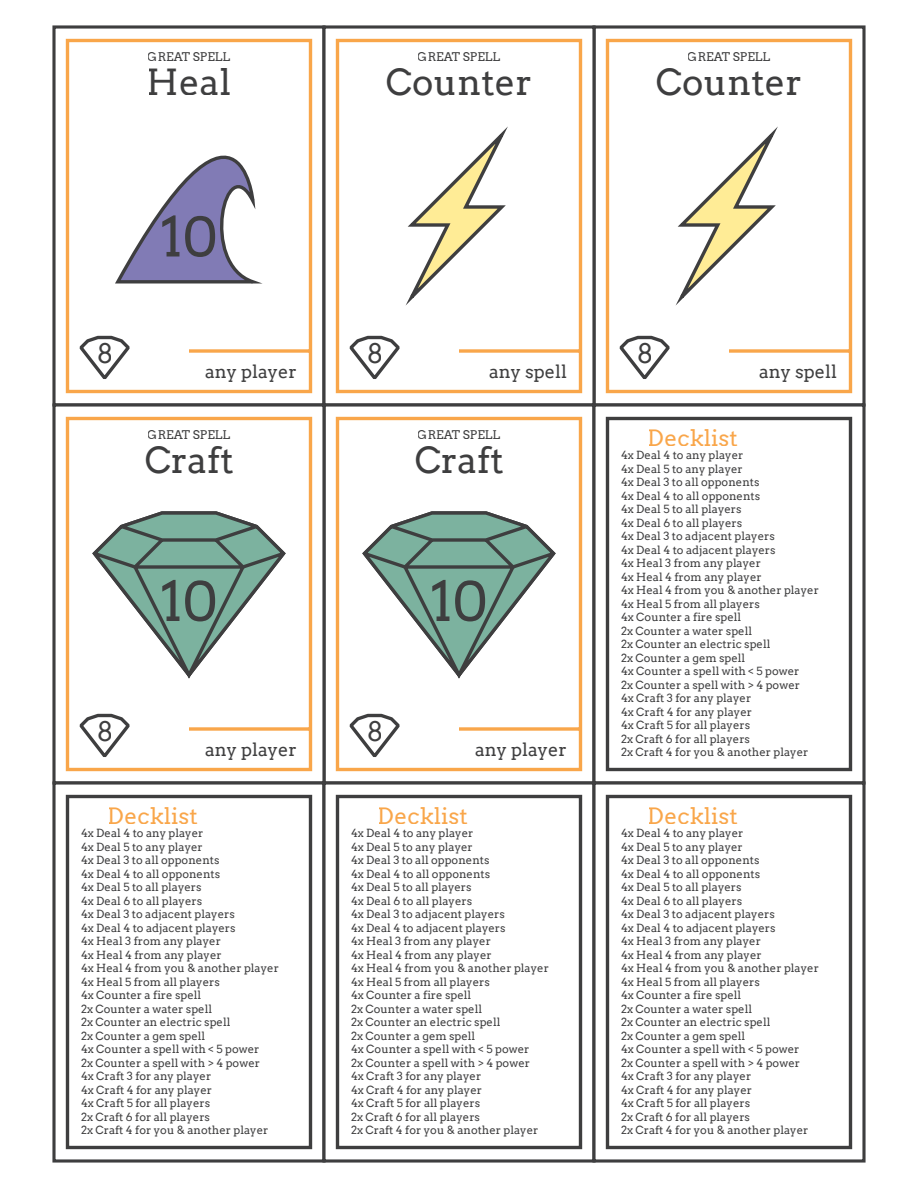
<style>
.page{position:relative;width:918px;height:1188px;background:#fff}
.page>*{position:absolute;margin:0;border:0;box-sizing:border-box;transform-origin:0 0}
.t1{font:54px "Arvo";color:#3e3e3f}
.t2{font:36px "Arvo";color:#3e3e3f}
.t3{font:27px "Arvo";color:#3e3e3f}
.t4{font:22.5px "Arvo";color:#f9a64a}
.t5{font:18px "Arvo";color:#3e3e3f}
.t6{font:12px "Arvo";color:#3e3e3f}
.t7{font:11.25px/13.5px "Arvo";color:#3e3e3f}
</style>
<div class="page">
<div style="left:52px;top:25px;width:274px;height:382px;background:#fff;border:3px solid #3e3e3f"></div>
<svg style="left:65px;top:38px;width:248px;height:356px"></svg>
<svg style="left:113px;top:61px;width:161px;height:225px"></svg>
<div style="left:592px;top:25px;width:274px;height:382px;background:#fff;border:3px solid #3e3e3f"></div>
<svg style="left:605px;top:38px;width:248px;height:356px"></svg>
<svg style="left:669px;top:118px;width:115px;height:196px"></svg>
<div style="left:322px;top:25px;width:274px;height:382px;background:#fff;border:3px solid #3e3e3f"></div>
<svg style="left:335px;top:38px;width:248px;height:356px"></svg>
<svg style="left:399px;top:118px;width:115px;height:196px"></svg>
<div style="left:322px;top:403px;width:274px;height:382px;background:#fff;border:3px solid #3e3e3f"></div>
<svg style="left:335px;top:416px;width:248px;height:356px"></svg>
<svg style="left:360px;top:510px;width:198px;height:173px"></svg>
<div style="left:52px;top:403px;width:274px;height:382px;background:#fff;border:3px solid #3e3e3f"></div>
<svg style="left:65px;top:416px;width:248px;height:356px"></svg>
<svg style="left:90px;top:510px;width:198px;height:173px"></svg>
<div style="left:592px;top:403px;width:274px;height:382px;background:#fff;border:3px solid #3e3e3f"></div>
<div style="left:606px;top:417px;width:246px;height:354px;border:3px solid #3e3e3f"></div>
<div style="left:52px;top:781px;width:274px;height:382px;background:#fff;border:3px solid #3e3e3f"></div>
<div style="left:66px;top:795px;width:246px;height:354px;border:3px solid #3e3e3f"></div>
<div style="left:322px;top:781px;width:274px;height:382px;background:#fff;border:3px solid #3e3e3f"></div>
<div style="left:336px;top:795px;width:246px;height:354px;border:3px solid #3e3e3f"></div>
<div style="left:592px;top:781px;width:274px;height:382px;background:#fff;border:3px solid #3e3e3f"></div>
<div style="left:606px;top:795px;width:246px;height:354px;border:3px solid #3e3e3f"></div>
<p class="t6" style="left:148px;top:49px;width:84px">GREAT SPELL</p>
<h2 class="t2" style="left:147px;top:60px;width:86px">Heal</h2>
<h3 class="t3" style="left:96px;top:337px;width:18px">8</h3>
<h1 class="t1" style="left:160px;top:205px;width:59px">10</h1>
<h3 class="t5" style="left:205px;top:361px;width:93px">any player</h3>
<p class="t6" style="left:148px;top:427px;width:84px">GREAT SPELL</p>
<h2 class="t2" style="left:144px;top:438px;width:91px">Craft</h2>
<h3 class="t3" style="left:96px;top:715px;width:18px">8</h3>
<h1 class="t1" style="left:160px;top:569px;width:59px">10</h1>
<h3 class="t5" style="left:205px;top:739px;width:93px">any player</h3>
<h3 class="t4" style="left:108px;top:802px;width:91px">Decklist</h3>
<p class="t7" style="left:81px;top:826px;width:199px">4x Deal 4 to any player<br>4x Deal 5 to any player<br>4x Deal 3 to all opponents<br>4x Deal 4 to all opponents<br>4x Deal 5 to all players<br>4x Deal 6 to all players<br>4x Deal 3 to adjacent players<br>4x Deal 4 to adjacent players<br>4x Heal 3 from any player<br>4x Heal 4 from any player<br>4x Heal 4 from you &amp; another player<br>4x Heal 5 from all players<br>4x Counter a fire spell<br>2x Counter a water spell<br>2x Counter an electric spell<br>2x Counter a gem spell<br>4x Counter a spell with &lt; 5 power<br>2x Counter a spell with &gt; 4 power<br>4x Craft 3 for any player<br>4x Craft 4 for any player<br>4x Craft 5 for all players<br>2x Craft 6 for all players<br>2x Craft 4 for you &amp; another player</p>
<p class="t6" style="left:418px;top:49px;width:84px">GREAT SPELL</p>
<h2 class="t2" style="left:386px;top:60px;width:148px">Counter</h2>
<p class="t6" style="left:688px;top:49px;width:84px">GREAT SPELL</p>
<h2 class="t2" style="left:656px;top:60px;width:148px">Counter</h2>
<h3 class="t3" style="left:366px;top:337px;width:18px">8</h3>
<h3 class="t5" style="left:489px;top:361px;width:79px">any spell</h3>
<p class="t6" style="left:418px;top:427px;width:84px">GREAT SPELL</p>
<h2 class="t2" style="left:414px;top:438px;width:91px">Craft</h2>
<h3 class="t3" style="left:366px;top:715px;width:18px">8</h3>
<h1 class="t1" style="left:430px;top:569px;width:59px">10</h1>
<h3 class="t5" style="left:475px;top:739px;width:93px">any player</h3>
<h3 class="t4" style="left:378px;top:802px;width:91px">Decklist</h3>
<p class="t7" style="left:351px;top:826px;width:199px">4x Deal 4 to any player<br>4x Deal 5 to any player<br>4x Deal 3 to all opponents<br>4x Deal 4 to all opponents<br>4x Deal 5 to all players<br>4x Deal 6 to all players<br>4x Deal 3 to adjacent players<br>4x Deal 4 to adjacent players<br>4x Heal 3 from any player<br>4x Heal 4 from any player<br>4x Heal 4 from you &amp; another player<br>4x Heal 5 from all players<br>4x Counter a fire spell<br>2x Counter a water spell<br>2x Counter an electric spell<br>2x Counter a gem spell<br>4x Counter a spell with &lt; 5 power<br>2x Counter a spell with &gt; 4 power<br>4x Craft 3 for any player<br>4x Craft 4 for any player<br>4x Craft 5 for all players<br>2x Craft 6 for all players<br>2x Craft 4 for you &amp; another player</p>
<h3 class="t3" style="left:636px;top:337px;width:18px">8</h3>
<h3 class="t5" style="left:759px;top:361px;width:79px">any spell</h3>
<h3 class="t4" style="left:648px;top:424px;width:91px">Decklist</h3>
<p class="t7" style="left:621px;top:448px;width:199px">4x Deal 4 to any player<br>4x Deal 5 to any player<br>4x Deal 3 to all opponents<br>4x Deal 4 to all opponents<br>4x Deal 5 to all players<br>4x Deal 6 to all players<br>4x Deal 3 to adjacent players<br>4x Deal 4 to adjacent players<br>4x Heal 3 from any player<br>4x Heal 4 from any player<br>4x Heal 4 from you &amp; another player<br>4x Heal 5 from all players<br>4x Counter a fire spell<br>2x Counter a water spell<br>2x Counter an electric spell<br>2x Counter a gem spell<br>4x Counter a spell with &lt; 5 power<br>2x Counter a spell with &gt; 4 power<br>4x Craft 3 for any player<br>4x Craft 4 for any player<br>4x Craft 5 for all players<br>2x Craft 6 for all players<br>2x Craft 4 for you &amp; another player</p>
<h3 class="t4" style="left:648px;top:802px;width:91px">Decklist</h3>
<p class="t7" style="left:621px;top:826px;width:199px">4x Deal 4 to any player<br>4x Deal 5 to any player<br>4x Deal 3 to all opponents<br>4x Deal 4 to all opponents<br>4x Deal 5 to all players<br>4x Deal 6 to all players<br>4x Deal 3 to adjacent players<br>4x Deal 4 to adjacent players<br>4x Heal 3 from any player<br>4x Heal 4 from any player<br>4x Heal 4 from you &amp; another player<br>4x Heal 5 from all players<br>4x Counter a fire spell<br>2x Counter a water spell<br>2x Counter an electric spell<br>2x Counter a gem spell<br>4x Counter a spell with &lt; 5 power<br>2x Counter a spell with &gt; 4 power<br>4x Craft 3 for any player<br>4x Craft 4 for any player<br>4x Craft 5 for all players<br>2x Craft 6 for all players<br>2x Craft 4 for you &amp; another player</p>
</div>
